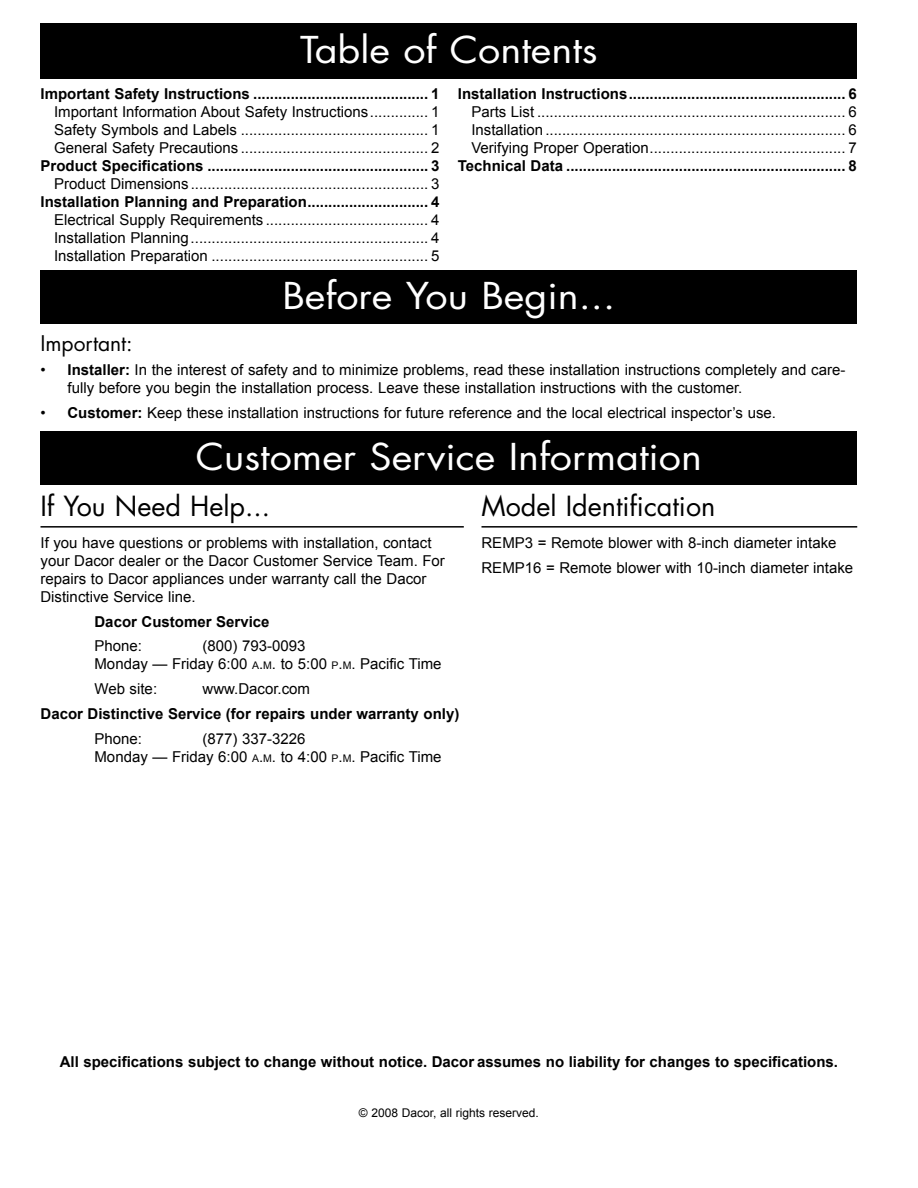
<style>
.page{position:relative;width:918px;height:1188px;background:#fff}
.page>*{position:absolute;margin:0;border:0;box-sizing:border-box;transform-origin:0 0}
.t1{font:36px "Futura Std";color:#fff;scale:1.1 1}
.t2{font:27px "Futura Std";color:#000}
.t3{font:21px "Futura Std";color:#000}
.t4{font:15px/18px "Arial";color:#000}
.t5{font:700 15px "Arial";color:#000}
.t6{font:12px "Arial";color:#000}
.s1{font-weight:700}
.s2{font-size:10.5px}
.s3{font-style:inherit}
</style>
<div class="page">
<div style="left:40px;top:23px;width:817px;height:56px;background:#000"></div>
<div style="left:40px;top:270px;width:817px;height:54px;background:#000"></div>
<hr style="left:40px;top:526px;width:424px;height:2px;background:#000">
<div style="left:40px;top:431px;width:817px;height:54px;background:#000"></div>
<hr style="left:482px;top:526px;width:375px;height:2px;background:#000">
<h1 class="t1" style="left:300px;top:27px;width:272px">Table of Contents</h1>
<p class="t5" style="left:41px;top:84px;width:400px">Important Safety Instructions .......................................... 1</p>
<p class="t4" style="left:54px;top:103px;width:387px;text-align:justify">Important Information About Safety Instructions.............. 1<br>Safety Symbols and Labels ............................................. 1<br>General Safety Precautions ............................................. 2</p>
<p class="t5" style="left:41px;top:156px;width:400px">Product Specifications ..................................................... 3</p>
<p class="t4" style="left:54px;top:175px;width:387px">Product Dimensions ......................................................... 3</p>
<p class="t5" style="left:41px;top:192px;width:400px">Installation Planning and Preparation............................. 4</p>
<p class="t4" style="left:54px;top:211px;width:387px;text-align:justify">Electrical Supply Requirements ....................................... 4<br>Installation Planning......................................................... 4<br>Installation Preparation .................................................... 5</p>
<p class="t5" style="left:458px;top:84px;width:400px">Installation Instructions.................................................... 6</p>
<p class="t4" style="left:471px;top:103px;width:387px;text-align:justify">Parts List .......................................................................... 6<br>Installation ........................................................................ 6<br>Verifying Proper Operation............................................... 7</p>
<p class="t5" style="left:458px;top:156px;width:400px">Technical Data ................................................................... 8</p>
<h1 class="t1" style="left:283px;top:273px;width:304px">Before You Begin...</h1>
<h3 class="t3" style="left:40px;top:329px;width:94px">Important:</h3>
<p class="t4" style="left:68px;top:361px;width:779px;text-indent:-27px">• <span class="s1">Installer:</span> In the interest of safety and to minimize problems, read these installation instructions completely and care&shy;fully before you begin the installation process. Leave these installation instructions with the customer.</p>
<p class="t4" style="left:40px;top:404px;width:737px">• <span class="s1">Customer:</span> Keep these installation instructions for future reference and the local electrical inspector’s use.</p>
<h1 class="t1" style="left:196px;top:434px;width:462px">Customer Service Information</h1>
<h2 class="t2" style="left:482px;top:489px;width:235px">Model Identification</h2>
<p class="t4" style="left:482px;top:530px;width:373px;line-height:24.8px">REMP3 = Remote blower with 8-inch diameter intake<br>REMP16 = Remote blower with 10-inch diameter intake</p>
<h2 class="t2" style="left:40px;top:489px;width:231px">If You Need Help...</h2>
<p class="t4" style="left:40px;top:534px;width:406px">If you have questions or problems with installation, contact your Dacor dealer or the Dacor Customer Service Team. For repairs to Dacor appliances under warranty call the Dacor Distinctive Service line.</p>
<p class="t5" style="left:94px;top:611px;width:177px">Dacor Customer Service</p>
<p class="t4" style="left:94px;top:637px;width:49px">Phone:</p>
<p class="t4" style="left:94px;top:637px;width:349px;text-indent:108px">(800) 793-0093<br>Monday — Friday 6:00 <span class="s2">A</span><span class="s3">.</span><span class="s2">M</span><span class="s3">.</span> to 5:00 <span class="s2">P</span><span class="s3">.</span><span class="s2">M</span><span class="s3">.</span> Pacific Time</p>
<p class="t4" style="left:95px;top:680px;width:64px">Web site:</p>
<p class="t4" style="left:203px;top:680px;width:109px">www.Dacor.com</p>
<p class="t5" style="left:41px;top:704px;width:420px">Dacor Distinctive Service (for repairs under warranty only)</p>
<p class="t4" style="left:95px;top:729px;width:49px">Phone:</p>
<p class="t4" style="left:95px;top:729px;width:349px;text-indent:108px">(877) 337-3226<br>Monday — Friday 6:00 <span class="s2">A</span><span class="s3">.</span><span class="s2">M</span><span class="s3">.</span> to 4:00 <span class="s2">P</span><span class="s3">.</span><span class="s2">M</span><span class="s3">.</span> Pacific Time</p>
<p class="t5" style="left:60px;top:1052px;width:780px">All specifications subject to change without notice. Dacor assumes no liability for changes to specifications.</p>
<p class="t6" style="left:359px;top:1105px;width:181px">© 2008 Dacor, all rights reserved.</p>
</div>
